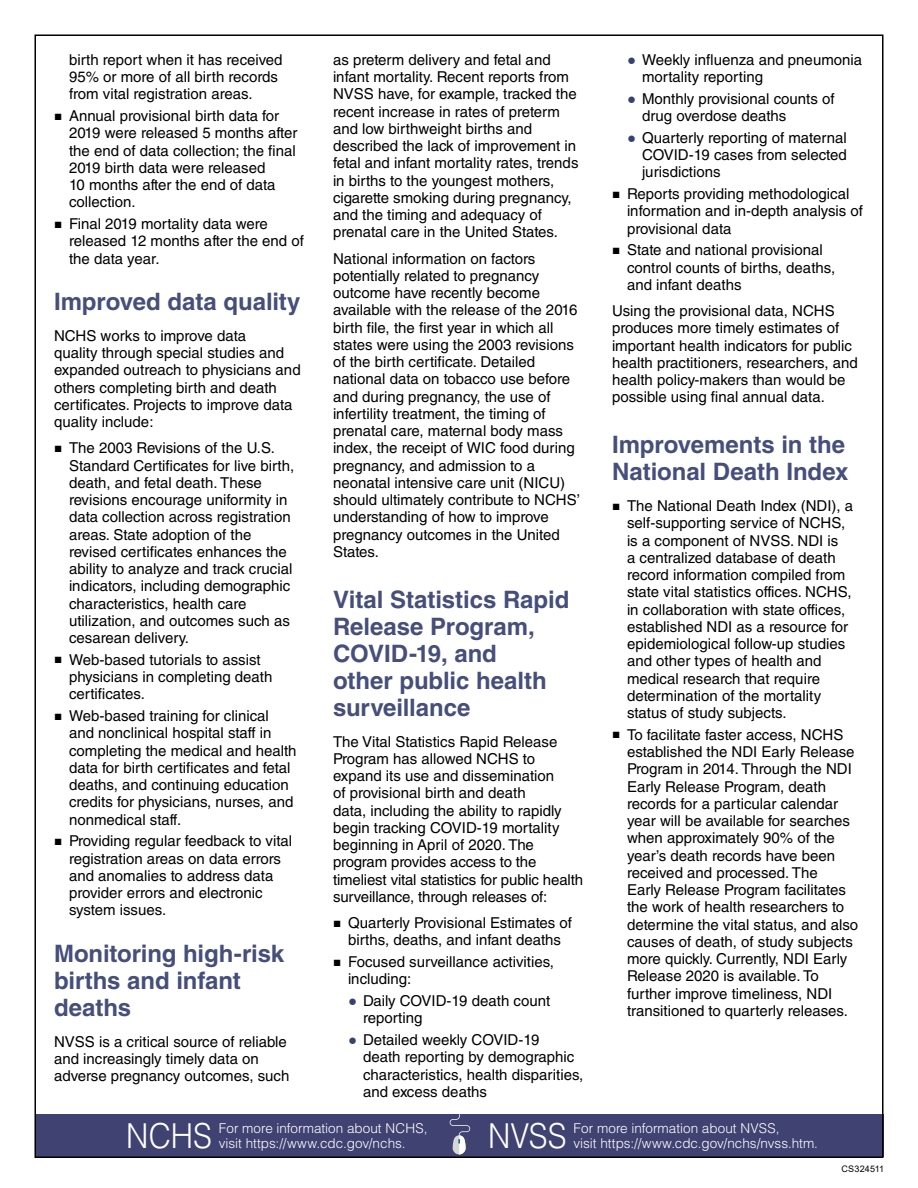
<style>
.page{position:relative;width:918px;height:1188px;background:#fff}
.page>*{position:absolute;margin:0;border:0;box-sizing:border-box;transform-origin:0 0}
.t1{font:300 34.35px "Helvetica LT Std";color:#fff;scale:.9 1}
.t2{font:700 24px/27px "Helvetica LT Std";letter-spacing:-.005em;color:#464e7b}
.t3{font:15px/17.2px "Helvetica LT Std";color:#000}
.t4{font:300 13.5px/15px "Helvetica LT Std";color:#fff}
.t5{font:9px "Arial";letter-spacing:.015em;color:#000}
.s1{font-family:"Arial";font-size:13.5px}
.s2{font-family:"Arial";color:#354272}
</style>
<div class="page">
<div style="left:35px;top:1114px;width:849px;height:43px;background:#404272"></div>
<svg style="left:450px;top:1114px;width:20px;height:41px"></svg>
<p class="t3" style="left:69px;top:51px;width:215px">birth report when it has received<br>95% or more of all birth records from vital registration areas.</p>
<p class="t3" style="left:69px;top:107px;width:230px;text-indent:-15px"><span class="s1">■</span> Annual provisional birth data for<br>2019 were released 5 months after the end of data collection; the final<br>2019 birth data were released<br>10 months after the end of data collection.</p>
<p class="t3" style="left:69px;top:215px;width:237px;text-indent:-15px"><span class="s1">■</span> Final 2019 mortality data were released 12 months after the end of the data year.</p>
<h2 class="t2" style="left:54px;top:288px;width:248px">Improved data quality</h2>
<p class="t3" style="left:54px;top:327px;width:248px">NCHS works to improve data<br>quality through special studies and expanded outreach to physicians and others completing birth and death certificates. Projects to improve data quality include:</p>
<p class="t3" style="left:69px;top:439px;width:227px;text-indent:-15px"><span class="s1">■</span> The 2003 Revisions of the U.S.<br>Standard Certificates for live birth, death, and fetal death. These revisions encourage uniformity in data collection across registration areas. State adoption of the revised certificates enhances the ability to analyze and track crucial indicators, including demographic characteristics, health care utilization, and outcomes such as cesarean delivery.</p>
<p class="t3" style="left:69px;top:651px;width:205px;text-indent:-15px"><span class="s1">■</span> Web-based tutorials to assist physicians in completing death certificates.</p>
<p class="t3" style="left:69px;top:707px;width:229px;text-indent:-15px"><span class="s1">■</span> Web-based training for clinical and nonclinical hospital staff in completing the medical and health data for birth certificates and fetal deaths, and continuing education credits for physicians, nurses, and nonmedical staff.</p>
<p class="t3" style="left:69px;top:832px;width:225px;text-indent:-15px"><span class="s1">■</span> Providing regular feedback to vital registration areas on data errors and anomalies to address data provider errors and electronic system issues.</p>
<h2 class="t2" style="left:54px;top:939px;width:232px">Monitoring high-risk births and infant deaths</h2>
<p class="t3" style="left:54px;top:1033px;width:237px">NVSS is a critical source of reliable and increasingly timely data on adverse pregnancy outcomes, such</p>
<p class="t3" style="left:333px;top:51px;width:247px">as preterm delivery and fetal and infant mortality. Recent reports from NVSS have, for example, tracked the recent increase in rates of preterm and low birthweight births and described the lack of improvement in fetal and infant mortality rates, trends in births to the youngest mothers, cigarette smoking during pregnancy, and the timing and adequacy of prenatal care in the United States.</p>
<p class="t3" style="left:333px;top:250px;width:249px">National information on factors potentially related to pregnancy outcome have recently become available with the release of the 2016 birth file, the first year in which all states were using the 2003 revisions of the birth certificate. Detailed national data on tobacco use before and during pregnancy, the use of infertility treatment, the timing of prenatal care, maternal body mass index, the receipt of WIC food during pregnancy, and admission to a neonatal intensive care unit (NICU) should ultimately contribute to NCHS’ understanding of how to improve pregnancy outcomes in the United States.</p>
<h2 class="t2" style="left:333px;top:585px;width:238px">Vital Statistics Rapid<br>Release Program,<br>COVID-19, and<br>other public health surveillance</h2>
<p class="t3" style="left:333px;top:733px;width:252px">The Vital Statistics Rapid Release Program has allowed NCHS to expand its use and dissemination<br>of provisional birth and death<br>data, including the ability to rapidly begin tracking COVID-19 mortality beginning in April of 2020. The program provides access to the timeliest vital statistics for public health surveillance, through releases of:</p>
<p class="t3" style="left:333px;top:914px;width:241px;text-align:center"><span class="s1">■</span> Quarterly Provisional Estimates of births, deaths, and infant deaths</p>
<p class="t3" style="left:348px;top:953px;width:208px;text-indent:-15px"><span class="s1">■</span> Focused surveillance activities, including:</p>
<p class="t3" style="left:363px;top:992px;width:189px;text-indent:-15px"><span class="s2">●</span> Daily COVID-19 death count reporting</p>
<p class="t3" style="left:363px;top:1031px;width:222px;text-indent:-15px"><span class="s2">●</span> Detailed weekly COVID-19<br>death reporting by demographic characteristics, health disparities, and excess deaths</p>
<p class="t3" style="left:642px;top:51px;width:222px;text-indent:-15px"><span class="s2">●</span> Weekly influenza and pneumonia mortality reporting</p>
<p class="t3" style="left:642px;top:90px;width:194px;text-indent:-15px"><span class="s2">●</span> Monthly provisional counts of drug overdose deaths</p>
<p class="t3" style="left:642px;top:129px;width:206px;text-align:justify;text-indent:-15px"><span class="s2">●</span> Quarterly reporting of maternal COVID-19 cases from selected jurisdictions</p>
<p class="t3" style="left:627px;top:185px;width:238px;text-indent:-15px"><span class="s1">■</span> Reports providing methodological information and in-depth analysis of provisional data</p>
<p class="t3" style="left:627px;top:241px;width:210px;text-indent:-15px"><span class="s1">■</span> State and national provisional control counts of births, deaths, and infant deaths</p>
<p class="t3" style="left:612px;top:302px;width:247px">Using the provisional data, NCHS produces more timely estimates of important health indicators for public health practitioners, researchers, and health policy-makers than would be possible using final annual data.</p>
<h2 class="t2" style="left:612px;top:431px;width:238px">Improvements in the<br>National Death Index</h2>
<p class="t3" style="left:627px;top:497px;width:228px;text-indent:-15px"><span class="s1">■</span> The National Death Index (NDI), a self-supporting service of NCHS, is a component of NVSS. NDI is<br>a centralized database of death record information compiled from state vital statistics offices. NCHS, in collaboration with state offices, established NDI as a resource for epidemiological follow-up studies and other types of health and medical research that require determination of the mortality status of study subjects.</p>
<p class="t3" style="left:627px;top:726px;width:233px;text-indent:-15px"><span class="s1">■</span> To facilitate faster access, NCHS established the NDI Early Release Program in 2014. Through the NDI Early Release Program, death records for a particular calendar year will be available for searches when approximately 90% of the year’s death records have been received and processed. The<br>Early Release Program facilitates the work of health researchers to determine the vital status, and also causes of death, of study subjects more quickly. Currently, NDI Early Release 2020 is available. To further improve timeliness, NDI transitioned to quarterly releases.</p>
<h1 class="t1" style="left:126px;top:1114px;width:97px">NCHS</h1>
<p class="t4" style="left:219px;top:1120px;width:210px">For more information about NCHS, visit https://www.cdc.gov/nchs.</p>
<h1 class="t1" style="left:488px;top:1114px;width:89px">NVSS</h1>
<p class="t4" style="left:574px;top:1120px;width:246px">For more information about NVSS,<br>visit https://www.cdc.gov/nchs/nvss.htm.</p>
<p class="t5" style="left:842px;top:1163px;width:44px">CS324511</p>
</div>
